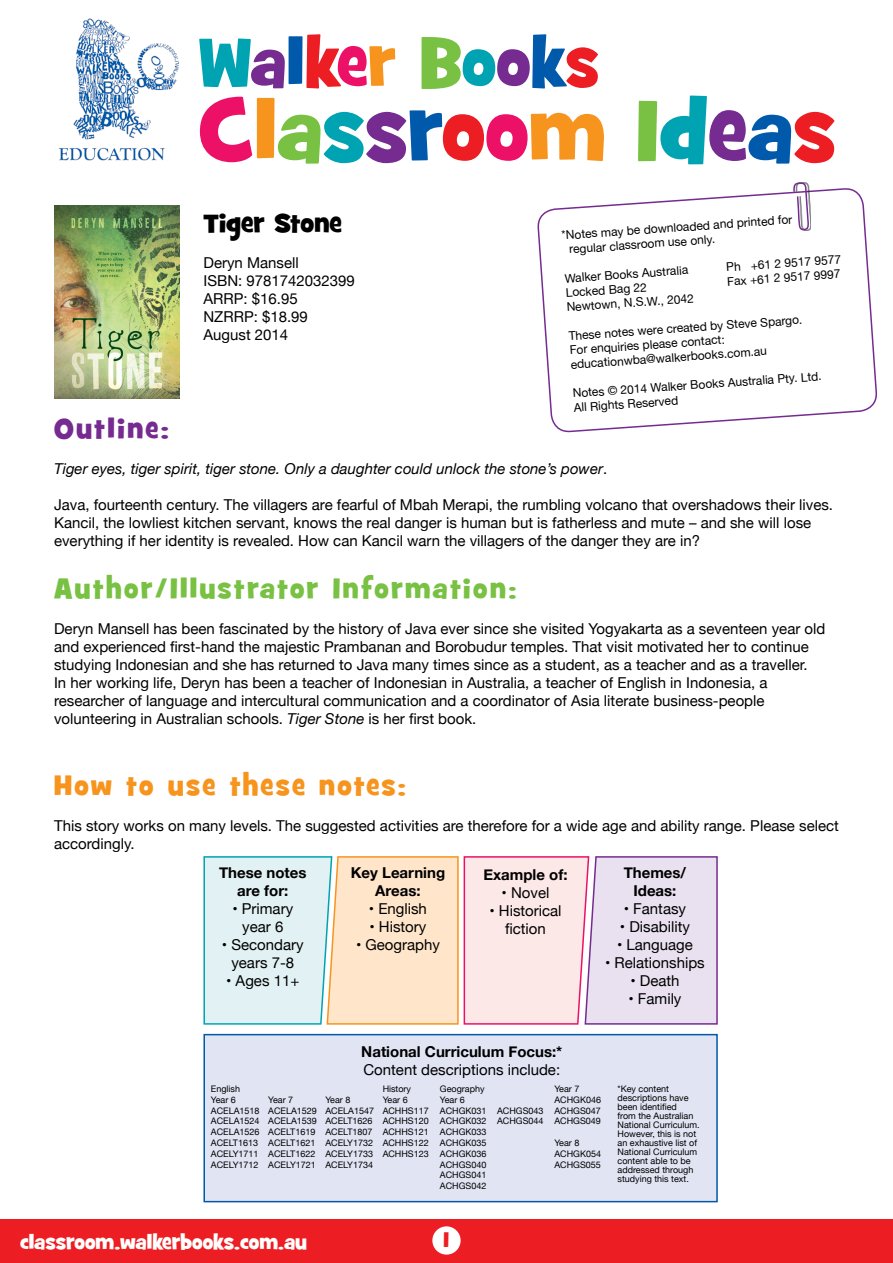
<style>
.page{position:relative;width:893px;height:1263px;background:#fff}
.page>*{position:absolute;margin:0;border:0;box-sizing:border-box;transform-origin:0 0}
.t1{font:28.5px "Grilled Cheese BTN";letter-spacing:.08em;color:#78c143}
.t2{font:28.5px "Grilled Cheese BTN";letter-spacing:.08em;color:#f7941e}
.t3{font:28.5px "Grilled Cheese BTN";letter-spacing:.08em;color:#752b90}
.t4{font:27px "Grilled Cheese BTN";color:#000}
.t5{font:21px "Grilled Cheese BTN";color:#fffffd}
.t6{font:21px "Grilled Cheese BTN";color:#ed1d24}
.t7{font:15px/18px "Helvetica Neue";color:#000}
.t8{font:700 15px/18px "Helvetica Neue";color:#000;text-align:center}
.t9{font:italic 15px "Helvetica Neue";color:#000}
.t10{font:12px/14.4px "Helvetica Neue";color:#000}
.t11{font:9px/10.8px "Helvetica Neue";color:#000}
.s1{font-style:normal}
.s2{font-style:italic}
</style>
<div class="page">
<div style="left:0;top:1219px;width:893px;height:44px;background:#ed1d24"></div>
<svg style="left:638px;top:96px;width:196px;height:68px"></svg>
<svg style="left:200px;top:97px;width:404px;height:67px"></svg>
<svg style="left:422px;top:34px;width:176px;height:55px"></svg>
<svg style="left:306px;top:34px;width:89px;height:55px"></svg>
<div style="left:289px;top:36px;width:14px;height:48px;background:#0059aa"></div>
<svg style="left:199px;top:38px;width:86px;height:50px"></svg>
<img style="left:58px;top:18px;width:121px;height:143px">
<img style="left:54px;top:206px;width:126px;height:192px">
<svg style="left:537px;top:188px;width:340px;height:245px"></svg>
<div style="left:795px;top:182px;width:16px;height:48px;background:#000;opacity:.5"></div>
<svg style="left:792px;top:182px;width:17px;height:50px"></svg>
<div style="left:203px;top:1034px;width:515px;height:168px;background:#e1e4f3;border:2px solid #0059aa"></div>
<svg style="left:203px;top:856px;width:515px;height:169px;background:#eee3e1"></svg>
<div style="left:432px;top:1226px;width:29px;height:28px;background:#fff;border-radius:50%"></div>
<h2 class="t4" style="left:203px;top:205px;width:140px">Tiger Stone</h2>
<p class="t7" style="left:203px;top:254px;width:153px">Deryn Mansell<br>ISBN: 9781742032399<br>ARRP: $16.95<br>NZRRP: $18.99<br>August 2014</p>
<p class="t10" style="left:568px;top:228px;width:226px;text-indent:-7px;rotate:-4deg">*Notes may be downloaded and printed for regular classroom use only.</p>
<p class="t10" style="left:564px;top:272px;width:125px;rotate:-4deg">Walker Books Australia</p>
<p class="t10" style="left:726px;top:260px;width:117px;rotate:-4deg">Ph +61 2 9517 9577</p>
<p class="t10" style="left:727px;top:275px;width:115px;rotate:-4deg">Fax +61 2 9517 9997</p>
<p class="t10" style="left:565px;top:286px;width:83px;rotate:-4deg">Locked Bag 22</p>
<p class="t10" style="left:566px;top:300px;width:129px;rotate:-4deg">Newtown, N.S.W., 2042</p>
<p class="t10" style="left:568px;top:329px;width:236px;rotate:-4deg">These notes were created by Steve Spargo.<br>For enquiries please contact: educationwba@walkerbooks.com.au</p>
<p class="t10" style="left:572px;top:387px;width:251px;rotate:-4deg">Notes © 2014 Walker Books Australia Pty. Ltd.<br>All Rights Reserved</p>
<h1 class="t3" style="left:54px;top:410px;width:116px">Outline:</h1>
<p class="t9" style="left:54px;top:458px;width:555px">Tiger eyes, tiger spirit, tiger stone. Only a daughter could unlock the stone’s power<span class="s1">.</span></p>
<p class="t7" style="left:54px;top:497px;width:780px">Java, fourteenth century. The villagers are fearful of Mbah Merapi, the rumbling volcano that overshadows their lives.<br>Kancil, the lowliest kitchen servant, knows the real danger is human but is fatherless and mute – and she will lose everything if her identity is revealed. How can Kancil warn the villagers of the danger they are in?</p>
<h1 class="t1" style="left:54px;top:570px;width:464px">Author/Illustrator Information:</h1>
<p class="t7" style="left:54px;top:621px;width:773px">Deryn Mansell has been fascinated by the history of Java ever since she visited Yogyakarta as a seventeen year old and experienced first-hand the majestic Prambanan and Borobudur temples. That visit motivated her to continue studying Indonesian and she has returned to Java many times since as a student, as a teacher and as a traveller.<br>In her working life, Deryn has been a teacher of Indonesian in Australia, a teacher of English in Indonesia, a researcher of language and intercultural communication and a coordinator of Asia literate business-people volunteering in Australian schools. <span class="s2">Tiger Stone</span> is her first book.</p>
<h1 class="t2" style="left:54px;top:766px;width:353px">How to use these notes:</h1>
<p class="t7" style="left:54px;top:817px;width:786px">This story works on many levels. The suggested activities are therefore for a wide age and ability range. Please select accordingly.</p>
<p class="t8" style="left:219px;top:864px;width:89px">These notes are for:</p>
<p class="t7" style="left:232px;top:900px;width:62px;text-align:center">• Primary year 6</p>
<p class="t7" style="left:222px;top:936px;width:83px;text-align:center">• Secondary years 7-8</p>
<p class="t7" style="left:226px;top:972px;width:75px">• Ages 11+</p>
<p class="t8" style="left:351px;top:864px;width:96px">Key Learning<br>Areas:</p>
<p class="t7" style="left:369px;top:900px;width:60px">• English</p>
<p class="t7" style="left:369px;top:918px;width:58px">• History</p>
<p class="t7" style="left:356px;top:936px;width:85px">• Geography</p>
<p class="t8" style="left:483px;top:866px;width:86px">Example of:</p>
<p class="t7" style="left:502px;top:885px;width:49px">• Novel</p>
<p class="t7" style="left:489px;top:903px;width:74px;text-align:center">• Historical fiction</p>
<p class="t8" style="left:361px;top:1043px;width:203px">National Curriculum Focus:*</p>
<p class="t7" style="left:363px;top:1062px;width:198px">Content descriptions include:</p>
<p class="t8" style="left:624px;top:864px;width:64px">Themes/<br>Ideas:</p>
<p class="t7" style="left:624px;top:900px;width:64px">• Fantasy</p>
<p class="t7" style="left:620px;top:918px;width:71px">• Disability</p>
<p class="t7" style="left:617px;top:936px;width:77px">• Language</p>
<p class="t7" style="left:605px;top:954px;width:101px">• Relationships</p>
<p class="t7" style="left:630px;top:972px;width:51px">• Death</p>
<p class="t7" style="left:628px;top:990px;width:55px">• Family</p>
<p class="t11" style="left:211px;top:1084px;width:50px">English<br>Year 6<br>ACELA1518<br>ACELA1524<br>ACELA1526<br>ACELT1613<br>ACELY1711<br>ACELY1712</p>
<p class="t11" style="left:268px;top:1095px;width:50px">Year 7<br>ACELA1529<br>ACELA1539<br>ACELT1619<br>ACELT1621<br>ACELT1622<br>ACELY1721</p>
<p class="t11" style="left:325px;top:1095px;width:50px">Year 8<br>ACELA1547<br>ACELT1626<br>ACELT1807<br>ACELY1732<br>ACELY1733<br>ACELY1734</p>
<p class="t11" style="left:383px;top:1084px;width:48px">History<br>Year 6<br>ACHHS117<br>ACHHS120<br>ACHHS121<br>ACHHS122<br>ACHHS123</p>
<p class="t11" style="left:440px;top:1084px;width:48px">Geography<br>Year 6<br>ACHGK031<br>ACHGK032<br>ACHGK033<br>ACHGK035<br>ACHGK036<br>ACHGS040<br>ACHGS041<br>ACHGS042</p>
<p class="t11" style="left:497px;top:1105px;width:48px">ACHGS043<br>ACHGS044</p>
<p class="t11" style="left:554px;top:1084px;width:48px">Year 7<br>ACHGK046<br>ACHGS047<br>ACHGS049</p>
<p class="t11" style="left:554px;top:1138px;width:48px">Year 8<br>ACHGK054<br>ACHGS055</p>
<p class="t11" style="left:617px;top:1085px;width:84px;line-height:9px">*Key content descriptions have been identified<br>from the Australian<br>National Curriculum.<br>However, this is not an exhaustive list of<br>National Curriculum content able to be addressed through studying this text.</p>
<h3 class="t5" style="left:20px;top:1228px;width:288px">classroom.walkerbooks.com.au</h3>
<h3 class="t6" style="left:443px;top:1226px;width:7px">1</h3>
</div>
